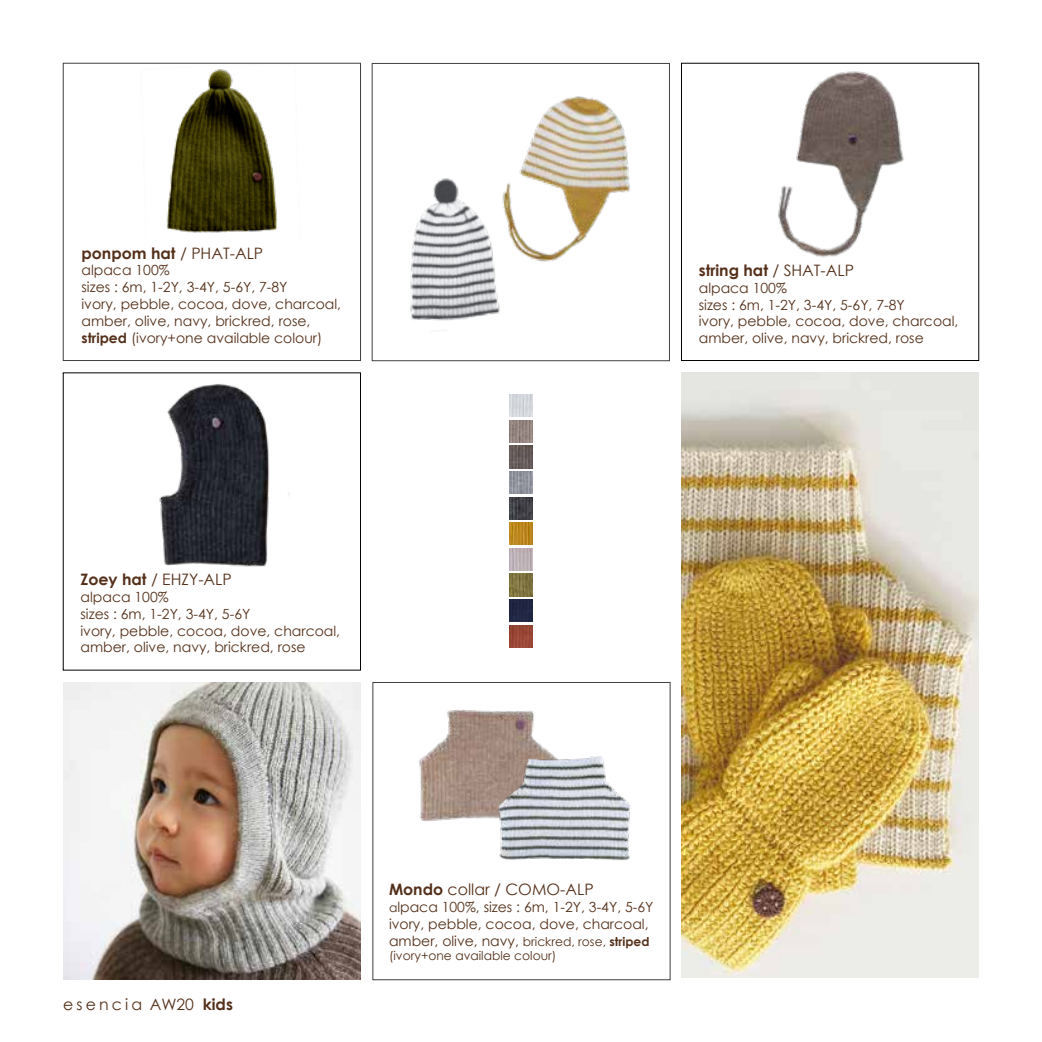
<style>
.page{position:relative;width:1042px;height:1042px;background:#fff}
.page>*{position:absolute;margin:0;border:0;box-sizing:border-box;transform-origin:0 0}
.t1{font:700 15.75px "Century Gothic";color:#54301a}
.t2{font:15.75px "Century Gothic";color:#54301a}
.t3{font:15.75px "Century Gothic";letter-spacing:.2em;color:#54301a}
.t4{font:14px/16.8px "Century Gothic";color:#54301a}
.t5{font:12.25px "Century Gothic";color:#54301a}
.s1{font-weight:400}
.s2{font-weight:700}
.s3{font-size:12.25px}
.s4{font-weight:700;font-size:12.25px}
</style>
<div class="page">
<img style="left:166px;top:69px;width:111px;height:164px">
<div style="left:63px;top:63px;width:298px;height:298px;border:1px solid #414042"></div>
<img style="left:460px;top:62px;width:228px;height:228px">
<img style="left:747px;top:62px;width:197px;height:196px">
<img style="left:359px;top:153px;width:188px;height:190px">
<img style="left:419px;top:709px;width:115px;height:113px">
<div style="left:373px;top:682px;width:297px;height:298px;border:1px solid #414042"></div>
<img style="left:471px;top:730px;width:159px;height:131px">
<img style="left:159px;top:384px;width:131px;height:183px">
<img style="left:63px;top:682px;width:298px;height:298px">
<img style="left:681px;top:373px;width:298px;height:605px">
<img style="left:510px;top:394px;width:22px;height:23px">
<img style="left:510px;top:420px;width:22px;height:22px">
<img style="left:510px;top:446px;width:22px;height:22px">
<img style="left:510px;top:471px;width:22px;height:23px">
<img style="left:510px;top:497px;width:22px;height:22px">
<img style="left:510px;top:523px;width:22px;height:22px">
<img style="left:510px;top:548px;width:22px;height:22px">
<img style="left:510px;top:574px;width:22px;height:22px">
<img style="left:510px;top:599px;width:22px;height:23px">
<img style="left:510px;top:625px;width:22px;height:22px">
<p class="t1" style="left:81px;top:243px;width:183px">ponpom hat <span class="s1">/ PHAT-ALP</span></p>
<p class="t4" style="left:81px;top:262px;width:261px">alpaca 100%<br>sizes : 6m, 1-2Y, 3-4Y, 5-6Y, 7-8Y<br>ivory, pebble, cocoa, dove, charcoal, amber, olive, navy, brickred, rose, <span class="s2">striped</span> (ivory+one available colour)</p>
<p class="t1" style="left:699px;top:260px;width:157px">string hat <span class="s1">/ SHAT-ALP</span></p>
<p class="t4" style="left:699px;top:279px;width:261px">alpaca 100%<br>sizes : 6m, 1-2Y, 3-4Y, 5-6Y, 7-8Y<br>ivory, pebble, cocoa, dove, charcoal, amber, olive, navy, brickred, rose</p>
<p class="t2" style="left:80px;top:570px;width:153px"><span class="s2">Zoey hat</span> / EHZY-ALP</p>
<p class="t4" style="left:80px;top:588px;width:261px">alpaca 100%<br>sizes : 6m, 1-2Y, 3-4Y, 5-6Y<br>ivory, pebble, cocoa, dove, charcoal, amber, olive, navy, brickred, rose</p>
<p class="t3" style="left:63px;top:995px;width:171px">esencia AW20 <span class="s2">kids</span></p>
<p class="t2" style="left:389px;top:880px;width:206px"><span class="s2">Mondo</span> collar / COMO-ALP</p>
<p class="t4" style="left:389px;top:898px;width:266px"><span class="s3">a</span>lpaca 100%, sizes : 6m, 1-2Y, 3-4Y, 5-6Y ivory, pebble, cocoa, dove, charcoal, amber, olive, navy, <span class="s3">brickred, rose,</span> <span class="s4">striped</span></p>
<p class="t5" style="left:389px;top:948px;width:169px">(ivory+one available colour)</p>
</div>
